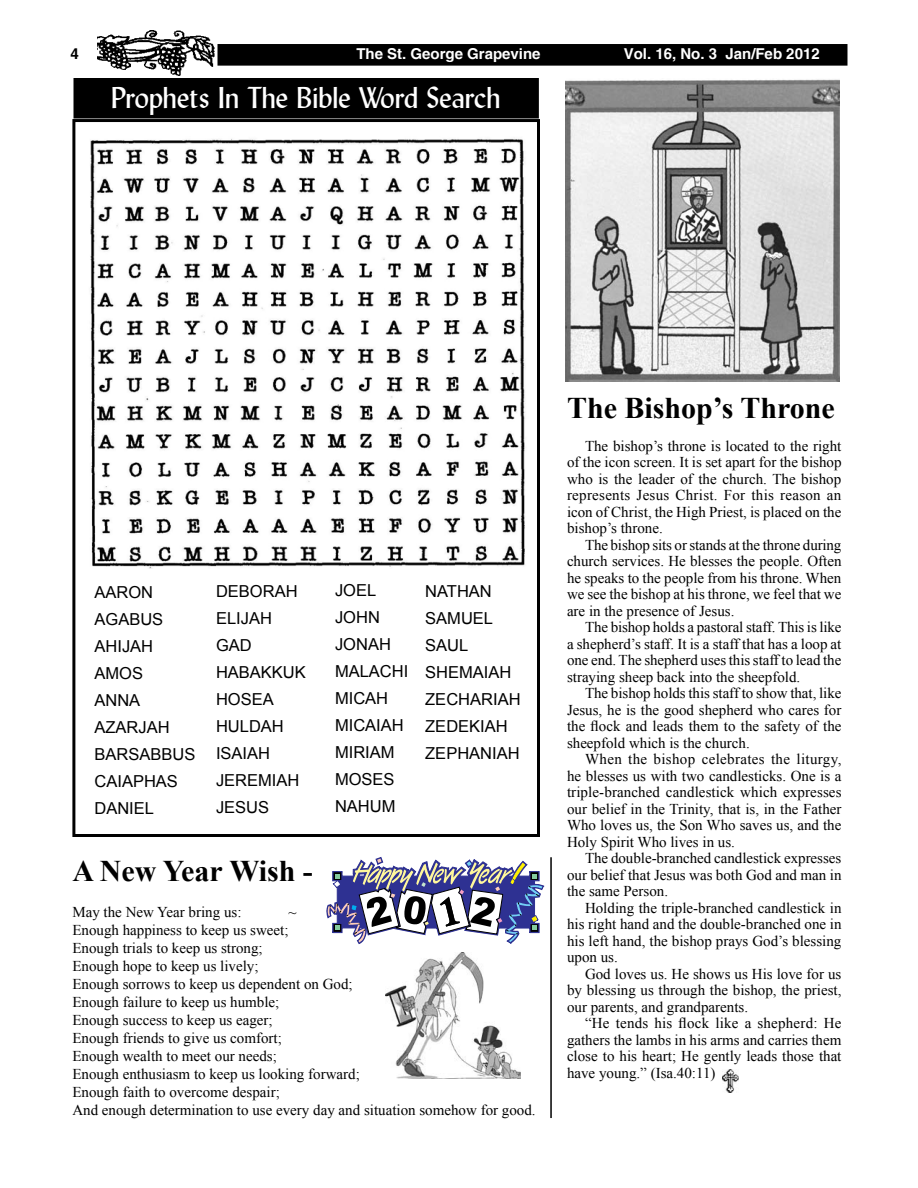
<style>
.page{position:relative;width:918px;height:1188px;background:#fff}
.page>*{position:absolute;margin:0;border:0;box-sizing:border-box;transform-origin:0 0}
.t1{font:700 30px "Times New Roman";color:#000}
.t2{font:30px "Lydian BT";color:#fff}
.t3{font:16.5px/27px "Arial";color:#000}
.t4{font:15px/16.5px "Times New Roman";color:#000;text-align:justify}
.t5{font:700 15px "Switzerland";color:#fff}
.t6{font:700 15px "Switzerland";color:#000}
</style>
<div class="page">
<div style="left:219px;top:46px;width:627px;height:18px;background:#000"></div>
<div style="left:218px;top:44px;width:630px;height:22px;border:3px solid #000"></div>
<img style="left:98px;top:31px;width:116px;height:45px">
<div style="left:72px;top:119px;width:468px;height:718px;border:3px solid #000"></div>
<img style="left:722px;top:1070px;width:17px;height:22px">
<div style="left:74px;top:79px;width:464px;height:39px;background:#000"></div>
<div style="left:74px;top:78px;width:465px;height:40px;border:2px solid #000"></div>
<img style="left:90px;top:139px;width:435px;height:429px">
<img style="left:566px;top:79px;width:273px;height:303px">
<svg style="left:326px;top:857px;width:218px;height:87px"></svg>
<img style="left:385px;top:952px;width:136px;height:127px">
<hr style="left:550px;top:857px;width:2px;height:261px;background:#000">
<p class="t6" style="left:70px;top:45px;width:10px">4</p>
<p class="t5" style="left:356px;top:45px;width:186px">The St. George Grapevine</p>
<p class="t5" style="left:624px;top:45px;width:197px">Vol. 16, No. 3 Jan/Feb 2012</p>
<h1 class="t2" style="left:111px;top:79px;width:391px">Prophets In The Bible Word Search</h1>
<p class="t3" style="left:94px;top:579px;width:102px">AARON<br>AGABUS<br>AHIJAH<br>AMOS<br>ANNA<br>AZARJAH<br>BARSABBUS<br>CAIAPHAS<br>DANIEL</p>
<p class="t3" style="left:216px;top:578px;width:91px">DEBORAH<br>ELIJAH<br>GAD<br>HABAKKUK<br>HOSEA<br>HULDAH<br>ISAIAH<br>JEREMIAH<br>JESUS</p>
<p class="t3" style="left:335px;top:577px;width:75px">JOEL<br>JOHN<br>JONAH<br>MALACHI<br>MICAH<br>MICAIAH<br>MIRIAM<br>MOSES<br>NAHUM</p>
<p class="t3" style="left:425px;top:578px;width:97px">NATHAN<br>SAMUEL<br>SAUL<br>SHEMAIAH<br>ZECHARIAH<br>ZEDEKIAH<br>ZEPHANIAH</p>
<h1 class="t1" style="left:72px;top:850px;width:242px">A New Year Wish -</h1>
<p class="t4" style="left:72px;top:903px;width:171px">May the New Year bring us:</p>
<p class="t4" style="left:72px;top:903px;width:465px;line-height:18px;text-align:left;text-indent:216px">~<br>Enough happiness to keep us sweet;<br>Enough trials to keep us strong;<br>Enough hope to keep us lively;<br>Enough sorrows to keep us dependent on God;<br>Enough failure to keep us humble;<br>Enough success to keep us eager;<br>Enough friends to give us comfort;<br>Enough wealth to meet our needs;<br>Enough enthusiasm to keep us looking forward;<br>Enough faith to overcome despair;<br>And enough determination to use every day and situation somehow for good.</p>
<h1 class="t1" style="left:567px;top:387px;width:269px">The Bishop’s Throne</h1>
<p class="t4" style="left:567px;top:437px;width:276px;text-indent:18px">The bishop’s throne is located to the right of the icon screen. It is set apart for the bishop who is the leader of the church. The bishop represents Jesus Christ. For this reason an icon of Christ, the High Priest, is placed on the bishop’s throne.</p>
<p class="t4" style="left:567px;top:536px;width:276px;text-indent:18px">The bishop sits or stands at the throne during church services. He blesses the people. Often he speaks to the people from his throne. When we see the bishop at his throne, we feel that we are in the presence of Jesus.</p>
<p class="t4" style="left:567px;top:619px;width:276px;text-indent:18px">The bishop holds a pastoral staff. This is like a shepherd’s staff. It is a staff that has a loop at one end. The shepherd uses this staff to lead the straying sheep back into the sheepfold.</p>
<p class="t4" style="left:567px;top:685px;width:276px;text-indent:18px">The bishop holds this staff to show that, like Jesus, he is the good shepherd who cares for the flock and leads them to the safety of the sheepfold which is the church.</p>
<p class="t4" style="left:567px;top:751px;width:276px;text-indent:18px">When the bishop celebrates the liturgy, he blesses us with two candlesticks. One is a triple-branched candlestick which expresses our belief in the Trinity, that is, in the Father Who loves us, the Son Who saves us, and the Holy Spirit Who lives in us.</p>
<p class="t4" style="left:567px;top:850px;width:276px;text-indent:18px">The double-branched candlestick expresses our belief that Jesus was both God and man in the same Person.</p>
<p class="t4" style="left:567px;top:899px;width:276px;text-indent:18px">Holding the triple-branched candlestick in his right hand and the double-branched one in his left hand, the bishop prays God’s blessing upon us.</p>
<p class="t4" style="left:567px;top:965px;width:276px;text-indent:18px">God loves us. He shows us His love for us by blessing us through the bishop, the priest, our parents, and grandparents.</p>
<p class="t4" style="left:567px;top:1015px;width:276px;text-indent:18px">“He tends his flock like a shepherd: He gathers the lambs in his arms and carries them close to his heart; He gently leads those that have young.” (Isa.40:11)</p>
</div>
